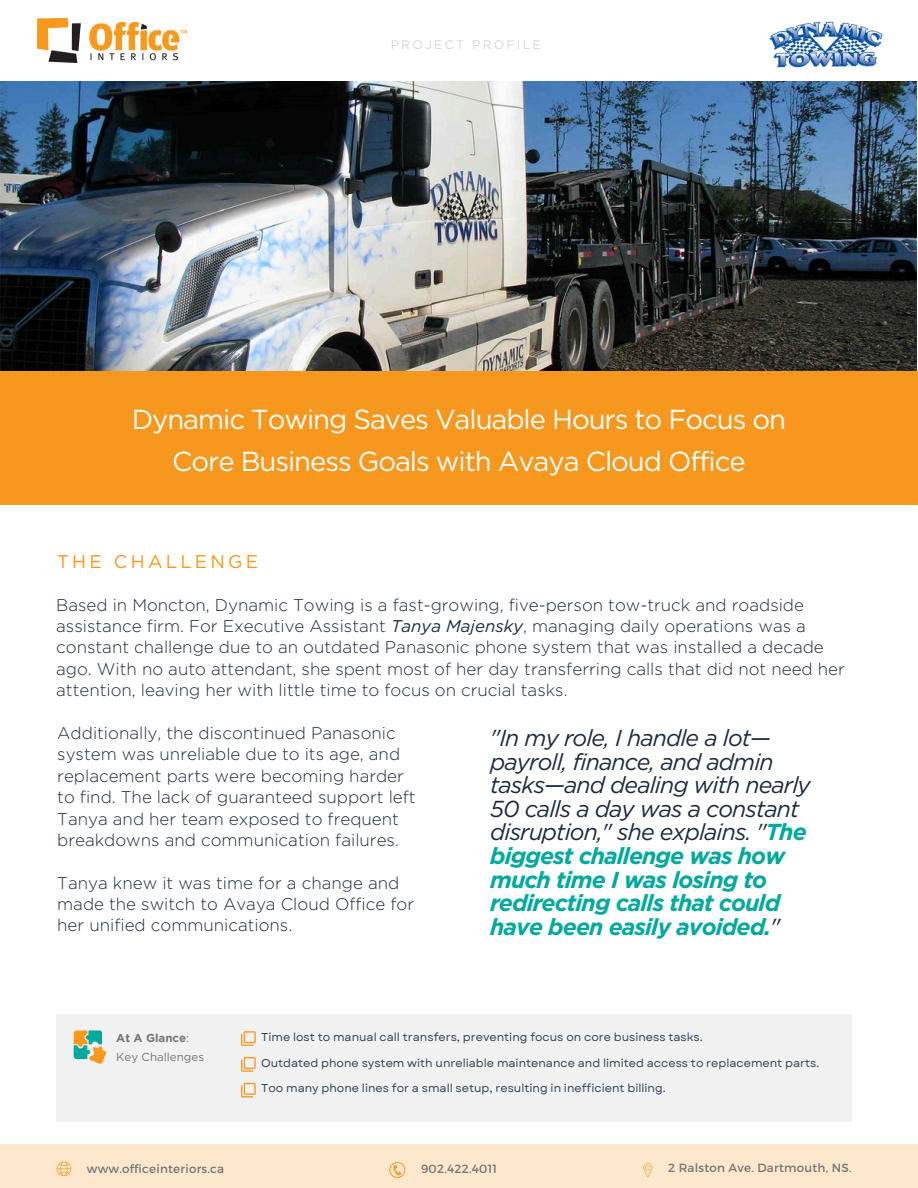
<style>
.page{position:relative;width:918px;height:1188px;background:#fff}
.page>*{position:absolute;margin:0;border:0;box-sizing:border-box;transform-origin:0 0}
.t1{font:27.45px/41.7px "Gotham";letter-spacing:-.04em;color:#fff;text-align:center}
.t2{font:italic 23.1px/23.7px "Gotham";letter-spacing:-.04em;color:#1b2a3f}
.t3{font:18.45px "Gotham";letter-spacing:.175em;color:#f8971d}
.t4{font:300 16.95px/21.3px "Gotham";color:#1b2a3f}
.t5{font:12.45px "Gotham";letter-spacing:.175em;color:#d5d6d6}
.t6{font:11.85px "Montserrat";letter-spacing:.02em;color:#737576}
.t7{font:11.55px "Gotham";color:#737576}
.t8{font:700 11.55px "Gotham";color:#737576}
.t9{font:11.4px "Garet";color:#2f4357}
.s1{font-weight:400;font-style:italic}
.s2{font-weight:700;color:#00a99d}
.s3{font-weight:400}
</style>
<div class="page">
<img style="left:0;top:81px;width:917px;height:290px">
<div style="left:0;top:371px;width:918px;height:133px;background:#f8971d"></div>
<img style="left:37px;top:18px;width:150px;height:44px">
<img style="left:769px;top:21px;width:114px;height:47px">
<div style="left:56px;top:1015px;width:795px;height:107px;background:#f1f1f1"></div>
<svg style="left:74px;top:1030px;width:32px;height:34px"></svg>
<svg style="left:241px;top:1031px;width:15px;height:15px"></svg>
<svg style="left:241px;top:1057px;width:15px;height:15px"></svg>
<svg style="left:241px;top:1083px;width:15px;height:14px"></svg>
<div style="left:0;top:1144px;width:918px;height:44px;background:#fde8cd"></div>
<svg style="left:57px;top:1162px;width:14px;height:14px"></svg>
<svg style="left:389px;top:1162px;width:16px;height:16px"></svg>
<svg style="left:643px;top:1163px;width:9px;height:14px"></svg>
<p class="t5" style="left:391px;top:37px;width:152px">PROJECT PROFILE</p>
<p class="t1" style="left:132px;top:398px;width:656px">Dynamic Towing Saves Valuable Hours to Focus on<br>Core Business Goals with Avaya Cloud Office</p>
<h4 class="t3" style="left:57px;top:550px;width:203px">THE CHALLENGE</h4>
<h3 class="t4" style="left:56px;top:594px;width:790px">Based in Moncton, Dynamic Towing is a fast-growing, five-person tow-truck and roadside assistance firm. For Executive Assistant <span class="s1">Tanya Majensky</span>, managing daily operations was a constant challenge due to an outdated Panasonic phone system that was installed a decade ago. With no auto attendant, she spent most of her day transferring calls that did not need her attention, leaving her with little time to focus on crucial tasks.</h3>
<h4 class="t4" style="left:57px;top:722px;width:360px">Additionally, the discontinued Panasonic system was unreliable due to its age, and replacement parts were becoming harder to find. The lack of guaranteed support left Tanya and her team exposed to frequent breakdowns and communication failures.</h4>
<h4 class="t4" style="left:57px;top:872px;width:358px">Tanya knew it was time for a change and made the switch to Avaya Cloud Office for her unified communications.</h4>
<h1 class="t2" style="left:490px;top:726px;width:322px">"In my role, I handle a lot— payroll, finance, and admin tasks—and dealing with nearly<br>50 calls a day was a constant disruption," she explains. "<span class="s2">The biggest challenge was how much time I was losing to redirecting calls that could have been easily avoided.</span>"</h1>
<h2 class="t8" style="left:116px;top:1031px;width:74px">At A Glance<span class="s3">:</span></h2>
<p class="t7" style="left:116px;top:1050px;width:89px">Key Challenges</p>
<p class="t9" style="left:261px;top:1029px;width:443px">Time lost to manual call transfers, preventing focus on core business tasks.</p>
<p class="t9" style="left:261px;top:1055px;width:560px">Outdated phone system with unreliable maintenance and limited access to replacement parts.</p>
<p class="t9" style="left:261px;top:1080px;width:406px">Too many phone lines for a small setup, resulting in inefficient billing.</p>
<p class="t6" style="left:87px;top:1161px;width:139px">www.officeinteriors.ca</p>
<p class="t6" style="left:421px;top:1161px;width:78px">902.422.4011</p>
<p class="t6" style="left:668px;top:1160px;width:185px">2 Ralston Ave. Dartmouth, NS.</p>
</div>
